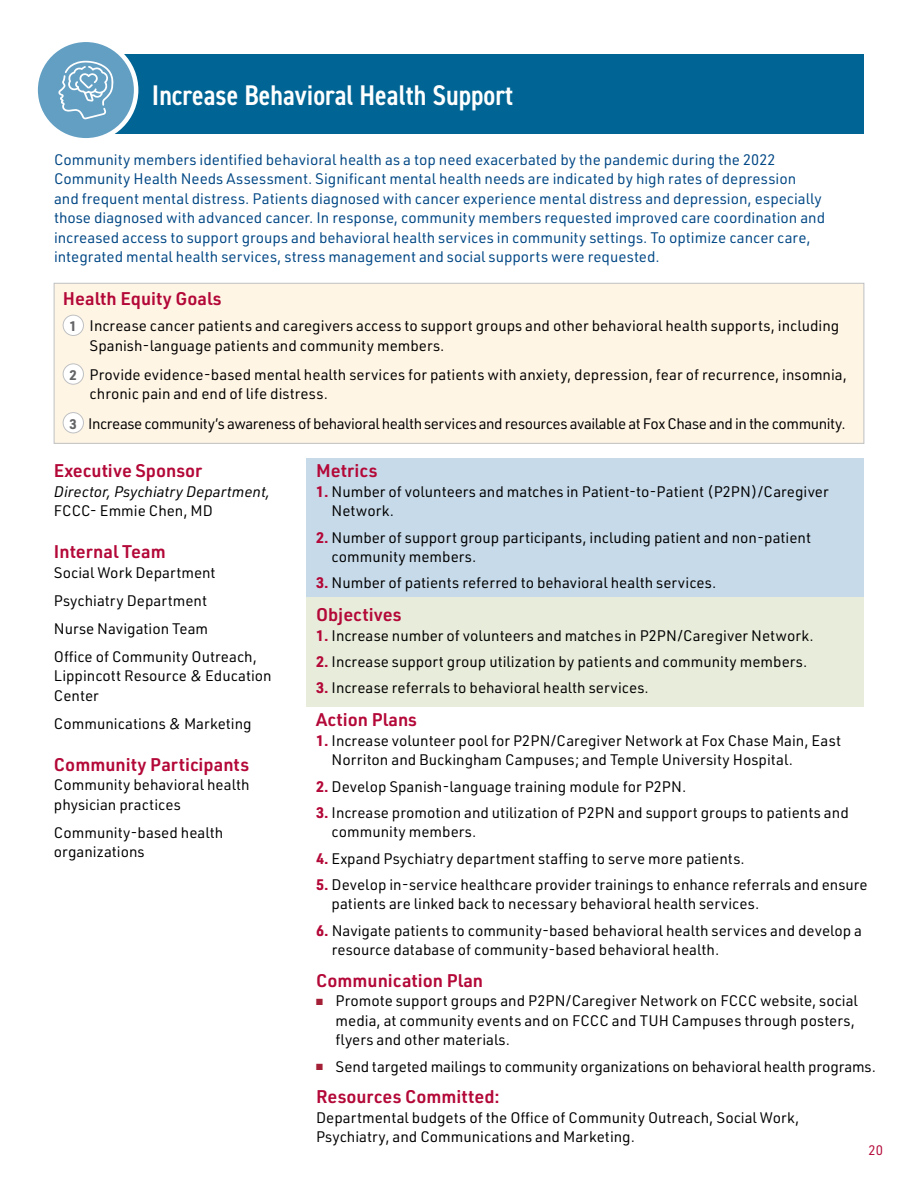
<style>
.page{position:relative;width:918px;height:1188px;background:#fff}
.page>*{position:absolute;margin:0;border:0;box-sizing:border-box;transform-origin:0 0}
.t1{font:600 condensed 28.5px "DIN2014";color:#fff}
.t2{font:600 18px "URWDIN";color:#b30838}
.t3{font:15px/19.5px "URWDIN";color:#000}
.t4{font:15px/19.5px "URWDIN";color:#004785}
.t5{font:15px "URWDIN";letter-spacing:-.03em;color:#000}
.t6{font:italic 15px "URWDIN";color:#000}
.t7{font:13.5px "URWDIN";color:#b30838}
.s1{font-weight:700;font-size:13.65px;color:#636466}
.s2{font-weight:700;color:#b30838}
.s3{color:#a32036}
</style>
<div class="page">
<div style="left:307px;top:459px;width:557px;height:138px;background:#c7dae9"></div>
<div style="left:307px;top:597px;width:557px;height:109px;background:#e8ecda"></div>
<div style="left:76px;top:54px;width:788px;height:79px;background:#006594"></div>
<div style="left:36px;top:40px;width:100px;height:100px;background:#629fc3;border-radius:50%"></div>
<svg style="left:58px;top:61px;width:56px;height:59px"></svg>
<div style="left:33px;top:38px;width:105px;height:105px;border:4px solid #fff;border-radius:50%"></div>
<div style="left:54px;top:283px;width:810px;height:160px;background:#fff5e5"></div>
<div style="left:63px;top:315px;width:20px;height:21px;background:#fff;border-radius:50%"></div>
<div style="left:63px;top:315px;width:21px;height:21px;border:1px solid #bec0c2;border-radius:50%"></div>
<div style="left:63px;top:364px;width:20px;height:20px;background:#fff;border-radius:50%"></div>
<div style="left:63px;top:364px;width:21px;height:20px;border:1px solid #bec0c2;border-radius:50%"></div>
<div style="left:63px;top:413px;width:20px;height:20px;background:#fff;border-radius:50%"></div>
<div style="left:63px;top:412px;width:21px;height:21px;border:1px solid #bec0c2;border-radius:50%"></div>
<div style="left:54px;top:283px;width:810px;height:161px;border:1px solid #bec0c2"></div>
<h1 class="t1" style="left:152px;top:77px;width:363px">Increase Behavioral Health Support</h1>
<p class="t4" style="left:54px;top:149px;width:773px">Community members identified behavioral health as a top need exacerbated by the pandemic during the 2022<br>Community Health Needs Assessment. Significant mental health needs are indicated by high rates of depression<br>and frequent mental distress. Patients diagnosed with cancer experience mental distress and depression, especially those diagnosed with advanced cancer. In response, community members requested improved care coordination and increased access to support groups and behavioral health services in community settings. To optimize cancer care, integrated mental health services, stress management and social supports were requested.</p>
<p class="t2" style="left:63px;top:286px;width:160px">Health Equity Goals</p>
<p class="t3" style="left:90px;top:316px;width:751px;text-indent:-20px"><span class="s1">1</span> Increase cancer patients and caregivers access to support groups and other behavioral health supports, including<br>Spanish-language patients and community members.</p>
<p class="t3" style="left:90px;top:364px;width:759px;text-indent:-20px"><span class="s1">2</span> Provide evidence-based mental health services for patients with anxiety, depression, fear of recurrence, insomnia, chronic pain and end of life distress.</p>
<p class="t5" style="left:70px;top:413px;width:775px"><span class="s1">3</span> Increase community’s awareness of behavioral health services and resources available at Fox Chase and in the community.</p>
<p class="t2" style="left:54px;top:459px;width:150px">Executive Sponsor</p>
<p class="t6" style="left:54px;top:482px;width:218px">Director, Psychiatry Department,</p>
<p class="t3" style="left:54px;top:501px;width:161px">FCCC- Emmie Chen, MD</p>
<p class="t2" style="left:54px;top:539px;width:113px">Internal Team</p>
<p class="t3" style="left:54px;top:558px;width:205px;line-height:28.2px">Social Work Department<br>Psychiatry Department<br>Nurse Navigation Team<br>Office of Community Outreach,</p>
<p class="t3" style="left:54px;top:666px;width:219px">Lippincott Resource &amp; Education<br>Center</p>
<p class="t3" style="left:54px;top:714px;width:199px">Communications &amp; Marketing</p>
<p class="t2" style="left:54px;top:752px;width:197px">Community Participants</p>
<p class="t3" style="left:54px;top:775px;width:197px">Community behavioral health physician practices</p>
<p class="t3" style="left:54px;top:822px;width:171px">Community-based health organizations</p>
<p class="t2" style="left:316px;top:459px;width:63px">Metrics</p>
<p class="t3" style="left:332px;top:481px;width:499px;text-indent:-16px"><span class="s2">1.</span> Number of volunteers and matches in Patient-to-Patient (P2PN)/Caregiver<br>Network.</p>
<p class="t3" style="left:332px;top:527px;width:481px;text-indent:-16px"><span class="s2">2.</span> Number of support group participants, including patient and non-patient community members.</p>
<p class="t3" style="left:316px;top:573px;width:399px"><span class="s2">3.</span> Number of patients referred to behavioral health services.</p>
<p class="t2" style="left:316px;top:603px;width:87px">Objectives</p>
<p class="t3" style="left:316px;top:625px;width:496px"><span class="s2">1.</span> Increase number of volunteers and matches in P2PN/Caregiver Network.</p>
<p class="t3" style="left:316px;top:652px;width:490px"><span class="s2">2.</span> Increase support group utilization by patients and community members.</p>
<p class="t3" style="left:316px;top:678px;width:331px"><span class="s2">3.</span> Increase referrals to behavioral health services.</p>
<p class="t2" style="left:316px;top:708px;width:102px">Action Plans</p>
<p class="t3" style="left:332px;top:730px;width:511px;text-indent:-16px"><span class="s2">1.</span> Increase volunteer pool for P2PN/Caregiver Network at Fox Chase Main, East<br>Norriton and Buckingham Campuses; and Temple University Hospital.</p>
<p class="t3" style="left:316px;top:776px;width:369px"><span class="s2">2.</span> Develop Spanish-language training module for P2PN.</p>
<p class="t3" style="left:332px;top:802px;width:519px;text-indent:-16px"><span class="s2">3.</span> Increase promotion and utilization of P2PN and support groups to patients and community members.</p>
<p class="t3" style="left:316px;top:848px;width:427px"><span class="s2">4.</span> Expand Psychiatry department staffing to serve more patients.</p>
<p class="t3" style="left:332px;top:874px;width:538px;text-indent:-16px"><span class="s2">5.</span> Develop in-service healthcare provider trainings to enhance referrals and ensure patients are linked back to necessary behavioral health services.</p>
<p class="t3" style="left:332px;top:920px;width:532px;text-indent:-16px"><span class="s2">6.</span> Navigate patients to community-based behavioral health services and develop a resource database of community-based behavioral health.</p>
<p class="t2" style="left:316px;top:968px;width:169px">Communication Plan</p>
<p class="t3" style="left:336px;top:991px;width:524px;text-indent:-19px"><span class="s3">■</span> Promote support groups and P2PN/Caregiver Network on FCCC website, social media, at community events and on FCCC and TUH Campuses through posters, flyers and other materials.</p>
<p class="t3" style="left:316px;top:1056px;width:558px"><span class="s3">■</span> Send targeted mailings to community organizations on behavioral health programs.</p>
<p class="t2" style="left:316px;top:1085px;width:185px">Resources Committed:</p>
<p class="t3" style="left:316px;top:1107px;width:485px">Departmental budgets of the Office of Community Outreach, Social Work,<br>Psychiatry, and Communications and Marketing.</p>
<p class="t7" style="left:868px;top:1141px;width:16px">20</p>
</div>
